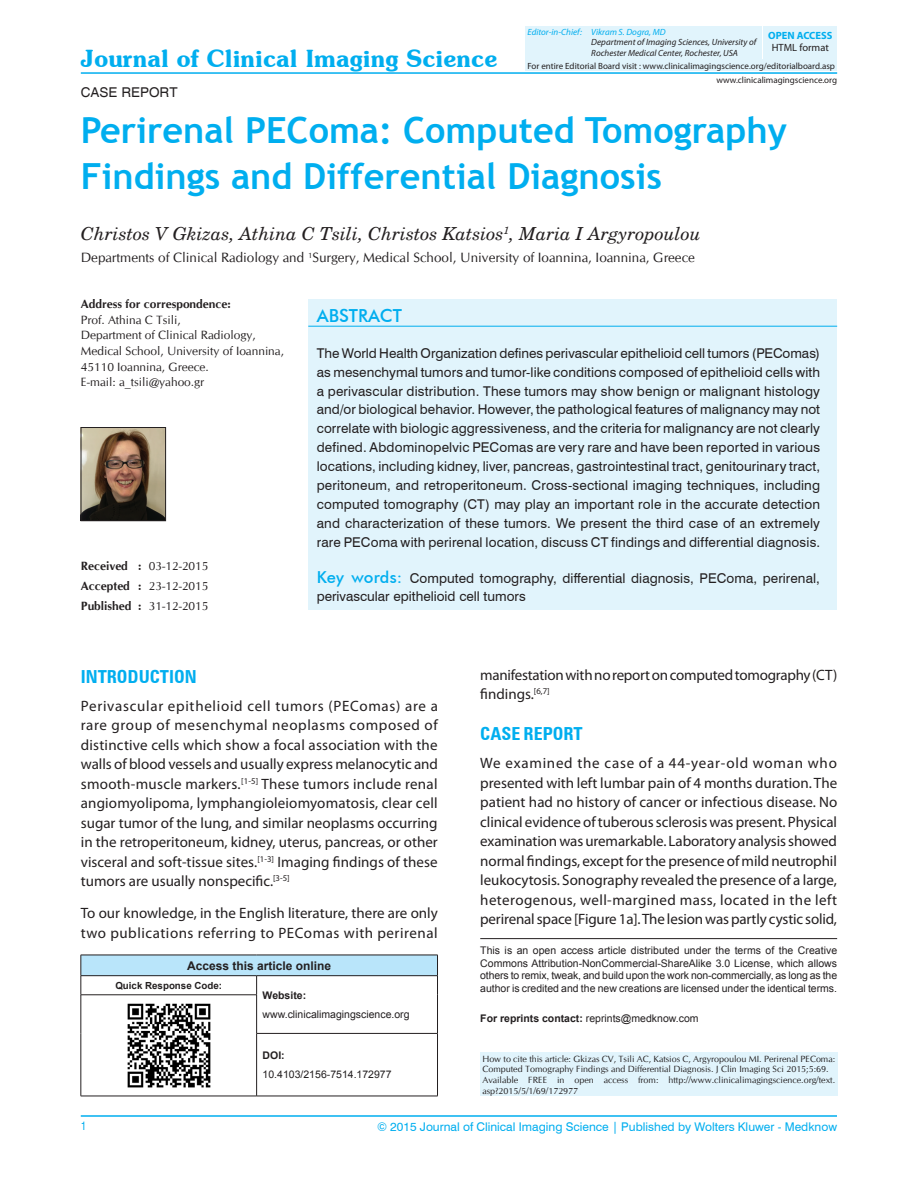
<style>
.page{position:relative;width:918px;height:1188px;background:#fff}
.page>*{position:absolute;margin:0;border:0;box-sizing:border-box;transform-origin:0 0}
.AT{font:700 36px/46.5px "Trebuchet MS";color:#00aeef}
.JCIS{font:600 24px "Souvenir IT Cby BT";color:#00aeef}
.AU{font:italic 18px "New Century Schlbk";color:#231f20}
.t1{font:700 condensed 18px "Zurich BT";color:#00aeef}
.ABSH{font:500 18px "Futura BT";color:#00aeef}
.TX{font:15px/19.5px "Myriad Pro";color:#231f20;text-align:justify}
.TX-2{font:15px/19.5px "Myriad Pro";letter-spacing:.025em;color:#231f20}
.ABS{font:13.5px/18.9px "Swiss 721 BT";letter-spacing:.015em;color:#231f20;text-align:justify}
.KWD{font:13.5px/18.9px "Swiss 721 BT";letter-spacing:.005em;color:#231f20}
.AFF{font:13.5px "CG Omega";color:#231f20}
.AH{font:13.5px "Helvetica";color:#231f20}
.ADD{font:12px/15.6px "CG Omega";color:#231f20}
.VRF{font:12px "Swiss 721 BT";color:#00aeef}
.HIS{font:12px "CG Omega";color:#231f20}
.ATAO{font:700 12px "Arial";color:#231f20}
.HIS-2{font:700 12px "CG Omega";color:#231f20}
.V_FOLIO{font:condensed 12px "Helvetica";color:#00aeef}
.Reprint{font:10.5px/12.6px "Arial";color:#231f20;text-align:justify}
.WEB{font:10.5px "Arial";color:#231f20}
.WEB-2{font:700 10.5px "Arial";color:#231f20}
.OA{font:700 10.5px "Myriad Pro";color:#00aeef}
.HF{font:10.5px "Myriad Pro";color:#231f20}
.QRC{font:700 9.75px "Arial";color:#231f20}
.HTC{font:9px/10.8px "CG Omega";color:#231f20}
.E_WEB{font:9px "Myriad Pro";color:#231f20}
.E_AFF{font:italic 9px "Myriad Pro";color:#231f20}
.E_AU{font:italic 9px "Myriad Pro";color:#00aeef}
.s1{font-weight:700}
.s2{font-weight:400}
.s3{font-family:"Futura BT";font-weight:500;font-size:16.5px;color:#00aeef}
</style>
<div class="page">
<hr style="left:81px;top:1116px;width:756px;height:1px;background:#00aeef">
<hr style="left:81px;top:72px;width:756px;height:2px;background:#00aeef">
<div style="left:308px;top:299px;width:529px;height:311px;background:#e1f4fc"></div>
<hr style="left:308px;top:326px;width:529px;height:1px;background:#00aeef">
<div style="left:525px;top:60px;width:312px;height:11px;background:#e1f4fc"></div>
<div style="left:525px;top:26px;width:237px;height:32px;background:#e1f4fc"></div>
<div style="left:764px;top:26px;width:73px;height:32px;background:#e1f4fc"></div>
<div style="left:81px;top:955px;width:357px;height:21px;background:#b9e5fa"></div>
<hr style="left:81px;top:955px;width:176px;height:1px;background:#231f20">
<hr style="left:257px;top:955px;width:181px;height:1px;background:#231f20">
<hr style="left:81px;top:975px;width:176px;height:1px;background:#231f20">
<svg style="left:81px;top:955px;width:1px;height:40px"></svg>
<hr style="left:257px;top:975px;width:181px;height:1px;background:#231f20">
<svg style="left:437px;top:955px;width:1px;height:40px"></svg>
<hr style="left:437px;top:995px;width:1px;height:38px;background:#231f20">
<hr style="left:81px;top:995px;width:176px;height:1px;background:#231f20">
<hr style="left:81px;top:995px;width:1px;height:38px;background:#231f20">
<hr style="left:81px;top:1033px;width:1px;height:63px;background:#231f20">
<hr style="left:437px;top:1034px;width:1px;height:62px;background:#231f20">
<hr style="left:257px;top:1096px;width:181px;height:1px;background:#231f20">
<svg style="left:256px;top:976px;width:1px;height:19px"></svg>
<hr style="left:256px;top:995px;width:1px;height:38px;background:#231f20">
<hr style="left:256px;top:1034px;width:1px;height:62px;background:#231f20">
<hr style="left:81px;top:1096px;width:176px;height:1px;background:#231f20">
<hr style="left:256px;top:1033px;width:182px;height:1px;background:#231f20">
<img style="left:127px;top:1003px;width:84px;height:85px">
<hr style="left:480px;top:938px;width:357px;height:1px;background:#231f20">
<div style="left:480px;top:1053px;width:357px;height:43px;background:#e1f4fc"></div>
<img style="left:83px;top:429px;width:81px;height:90px">
<div style="left:81px;top:427px;width:85px;height:94px;border:1px solid #231f20"></div>
<p class="JCIS" style="left:81px;top:44px;width:418px">Journal of Clinical Imaging Science</p>
<p class="AH" style="left:81px;top:85px;width:98px">CASE REPORT</p>
<p class="E_AU" style="left:528px;top:26px;width:140px">Editor‑in‑Chief: Vikram S. Dogra, MD</p>
<p class="E_AFF" style="left:591px;top:37px;width:167px">Department of Imaging Sciences, University of</p>
<p class="E_AFF" style="left:591px;top:48px;width:148px">Rochester Medical Center, Rochester, USA</p>
<p class="OA" style="left:768px;top:28px;width:66px">OPEN ACCESS</p>
<p class="HF" style="left:772px;top:41px;width:59px">HTML format</p>
<p class="E_WEB" style="left:528px;top:60px;width:309px">For entire Editorial Board visit : www.clinicalimagingscience.org/editorialboard.asp</p>
<p class="E_WEB" style="left:716px;top:74px;width:122px">www.clinicalimagingscience.org</p>
<p class="AT" style="left:81px;top:107px;width:708px">Perirenal PEComa: Computed Tomography<br>Findings and Differential Diagnosis</p>
<p class="AU" style="left:81px;top:223px;width:622px">Christos V Gkizas, Athina C Tsili, Christos Katsios<sup>1</sup>, Maria I Argyropoulou</p>
<p class="AFF" style="left:81px;top:250px;width:616px">Departments of Clinical Radiology and <sup>1</sup>Surgery, Medical School, University of Ioannina, Ioannina, Greece</p>
<p class="ADD" style="left:81px;top:297px;width:205px"><span class="s1">Address for correspondence:<br></span>Prof. Athina C Tsili,<br>Department of Clinical Radiology,<br>Medical School, University of Ioannina,<br>45110 Ioannina, Greece.<br>E‑mail: a_tsili@yahoo.gr</p>
<p class="HIS" style="left:81px;top:559px;width:129px"><span class="s1">Received :</span> 03‑12‑2015</p>
<p class="HIS" style="left:81px;top:579px;width:129px"><span class="s1">Accepted :</span> 23-12-2015</p>
<p class="HIS-2" style="left:81px;top:598px;width:129px">Published : <span class="s2">31‑12‑2015</span></p>
<p class="ABSH" style="left:317px;top:304px;width:87px">ABSTRACT</p>
<p class="ABS" style="left:317px;top:343px;width:505px">The World Health Organization defines perivascular epithelioid cell tumors (PEComas) as mesenchymal tumors and tumor-like conditions composed of epithelioid cells with a perivascular distribution. These tumors may show benign or malignant histology and/or biological behavior. However, the pathological features of malignancy may not correlate with biologic aggressiveness, and the criteria for malignancy are not clearly defined. Abdominopelvic PEComas are very rare and have been reported in various locations, including kidney, liver, pancreas, gastrointestinal tract, genitourinary tract, peritoneum, and retroperitoneum. Cross‑sectional imaging techniques, including computed tomography (CT) may play an important role in the accurate detection and characterization of these tumors. We present the third case of an extremely rare PEComa with perirenal location, discuss CT findings and differential diagnosis.</p>
<p class="KWD" style="left:317px;top:568px;width:505px"><span class="s3">Key words:</span> Computed tomography, differential diagnosis, PEComa, perirenal, perivascular epithelioid cell tumors</p>
<h1 class="t1" style="left:81px;top:665px;width:117px">INTRODUCTION</h1>
<p class="TX" style="left:81px;top:696px;width:359px">Perivascular epithelioid cell tumors (PEComas) are a rare group of mesenchymal neoplasms composed of distinctive cells which show a focal association with the walls of blood vessels and usually express melanocytic and smooth‑muscle markers.<sup>[1‑5]</sup> These tumors include renal angiomyolipoma, lymphangioleiomyomatosis, clear cell sugar tumor of the lung, and similar neoplasms occurring in the retroperitoneum, kidney, uterus, pancreas, or other visceral and soft‑tissue sites.<sup>[1‑3]</sup> Imaging findings of these tumors are usually nonspecific.<sup>[3‑5]</sup></p>
<p class="TX-2" style="left:81px;top:903px;width:359px">To our knowledge, in the English literature, there are only two publications referring to PEComas with perirenal</p>
<p class="ATAO" style="left:187px;top:958px;width:146px">Access this article online</p>
<p class="QRC" style="left:115px;top:979px;width:108px">Quick Response Code:</p>
<p class="WEB-2" style="left:263px;top:988px;width:45px">Website:</p>
<p class="WEB" style="left:263px;top:1007px;width:149px">www.clinicalimagingscience.org</p>
<p class="WEB-2" style="left:263px;top:1049px;width:24px">DOI:</p>
<p class="WEB" style="left:263px;top:1067px;width:131px">10.4103/2156-7514.172977</p>
<p class="TX" style="left:480px;top:665px;width:359px">manifestation with no report on computed tomography (CT) findings.<sup>[6,7]</sup></p>
<h1 class="t1" style="left:480px;top:723px;width:104px">CASE REPORT</h1>
<p class="TX" style="left:480px;top:753px;width:359px">We examined the case of a 44‑year‑old woman who presented with left lumbar pain of 4 months duration. The patient had no history of cancer or infectious disease. No clinical evidence of tuberous sclerosis was present. Physical examination was uremarkable. Laboratory analysis showed normal findings, except for the presence of mild neutrophil leukocytosis. Sonography revealed the presence of a large, heterogenous, well‑margined mass, located in the left perirenal space [Figure 1a]. The lesion was partly cystic solid,</p>
<p class="Reprint" style="left:480px;top:944px;width:359px">This is an open access article distributed under the terms of the Creative Commons Attribution‑NonCommercial‑ShareAlike 3.0 License, which allows others to remix, tweak, and build upon the work non‑commercially, as long as the author is credited and the new creations are licensed under the identical terms.</p>
<p class="Reprint" style="left:480px;top:1013px;width:220px"><span class="s1">For reprints contact:</span> reprints@medknow.com</p>
<p class="HTC" style="left:482px;top:1053px;width:354px">How to cite this article: Gkizas CV, Tsili AC, Katsios C, Argyropoulou MI. Perirenal PEComa:<br>Computed Tomography Findings and Differential Diagnosis. J Clin Imaging Sci 2015;5:69.</p>
<p class="HTC" style="left:482px;top:1075px;width:354px">Available FREE in open access from: http://www.clinicalimagingscience.org/text. asp?2015/5/1/69/172977</p>
<p class="V_FOLIO" style="left:81px;top:1119px;width:7px">1</p>
<p class="VRF" style="left:377px;top:1119px;width:462px">© 2015 Journal of Clinical Imaging Science | Published by Wolters Kluwer ‑ Medknow</p>
</div>
